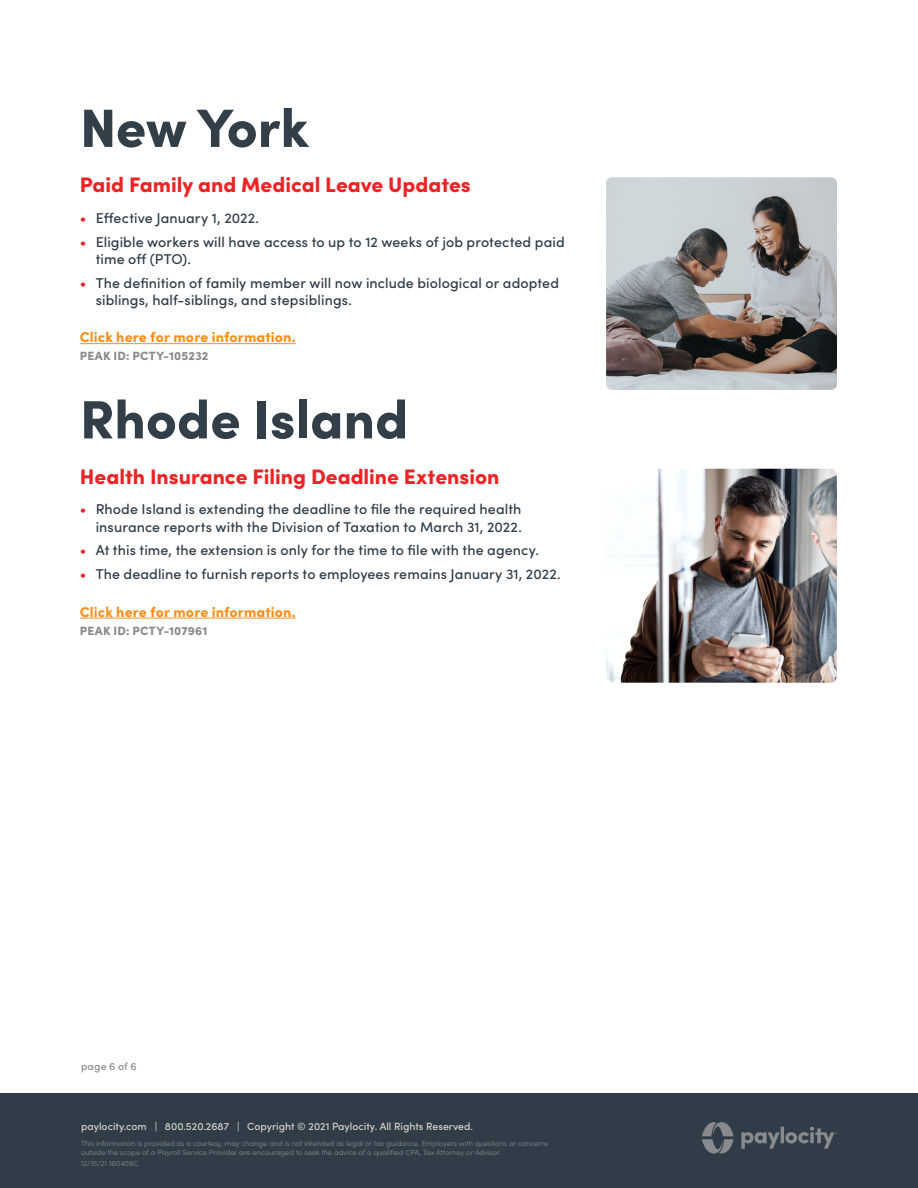
<style>
.page{position:relative;width:918px;height:1188px;background:#fff}
.page>*{position:absolute;margin:0;border:0;box-sizing:border-box;transform-origin:0 0}
.Main_Title_-_Dark_Gr{font:900 54px "Sofia Pro";color:#323e48}
.Primary_Header_-_Red{font:900 21px "Sofia Pro";color:#ee2325}
.t1{font:500 14.25px/17.1px "Sofia Pro";letter-spacing:.005em;color:#303d48}
.CTA{font:900 14.25px "Sofia Pro";letter-spacing:.01em;color:#ff8f1c}
.PEAK_ID{font:900 12px "Sofia Pro";letter-spacing:.02em;color:#898a8d}
.t2{font:500 10.5px "Sofia Pro";color:#d6d1ca}
.t3{font:500 10.5px "Sofia Pro";letter-spacing:.02em;color:#898a8d}
.File_Name_-_On_Dark{font:300 7.5px/9px "Sofia Pro";color:#898a8d}
.s1{color:#ed2024}
</style>
<div class="page">
<div style="left:0;top:1094px;width:918px;height:94px;background:#303d48"></div>
<svg style="left:702px;top:1122px;width:32px;height:31px"></svg>
<svg style="left:741px;top:1127px;width:96px;height:22px"></svg>
<hr style="left:80px;top:343px;width:216px;height:1px;background:#ff8f1c">
<hr style="left:80px;top:618px;width:216px;height:1px;background:#ff8f1c">
<img style="left:606px;top:177px;width:231px;height:213px">
<img style="left:606px;top:469px;width:231px;height:214px">
<p class="Main_Title_-_Dark_Gr" style="left:80px;top:86px;width:230px">New York</p>
<p class="Primary_Header_-_Red" style="left:80px;top:169px;width:392px">Paid Family and Medical Leave Updates</p>
<p class="t1" style="left:80px;top:209px;width:181px"><span class="s1">•</span> Effective January 1, 2022.</p>
<p class="t1" style="left:96px;top:232px;width:471px;text-indent:-16px"><span class="s1">•</span> Eligible workers will have access to up to 12 weeks of job protected paid time off (PTO).</p>
<p class="t1" style="left:96px;top:273px;width:465px;text-indent:-16px"><span class="s1">•</span> The definition of family member will now include biological or adopted siblings, half-siblings, and stepsiblings.</p>
<p class="CTA" style="left:80px;top:326px;width:217px">Click here for more information.</p>
<p class="PEAK_ID" style="left:80px;top:346px;width:130px">PEAK ID: PCTY-105232</p>
<p class="Main_Title_-_Dark_Gr" style="left:80px;top:377px;width:330px">Rhode Island</p>
<p class="Primary_Header_-_Red" style="left:80px;top:460px;width:421px">Health Insurance Filing Deadline Extension</p>
<p class="t1" style="left:80px;top:500px;width:443px;text-align:right"><span class="s1">•</span> Rhode Island is extending the deadline to file the required health insurance reports with the Division of Taxation to March 31, 2022.</p>
<p class="t1" style="left:80px;top:541px;width:461px"><span class="s1">•</span> At this time, the extension is only for the time to file with the agency.</p>
<p class="t1" style="left:80px;top:565px;width:482px"><span class="s1">•</span> The deadline to furnish reports to employees remains January 31, 2022.</p>
<p class="CTA" style="left:80px;top:600px;width:217px">Click here for more information.</p>
<p class="PEAK_ID" style="left:80px;top:621px;width:129px">PEAK ID: PCTY-107961</p>
<p class="t3" style="left:81px;top:1059px;width:57px">page 6 of 6</p>
<p class="t2" style="left:81px;top:1118px;width:394px">paylocity.com | 800.520.2687 | Copyright © 2021 Paylocity. All Rights Reserved.</p>
<p class="File_Name_-_On_Dark" style="left:81px;top:1139px;width:469px">This information is provided as a courtesy, may change and is not intended as legal or tax guidance. Employers with questions or concerns outside the scope of a Payroll Service Provider are encouraged to seek the advice of a qualified CPA, Tax Attorney or Advisor.</p>
<p class="File_Name_-_On_Dark" style="left:81px;top:1159px;width:59px">12/15/21 160406C</p>
</div>
